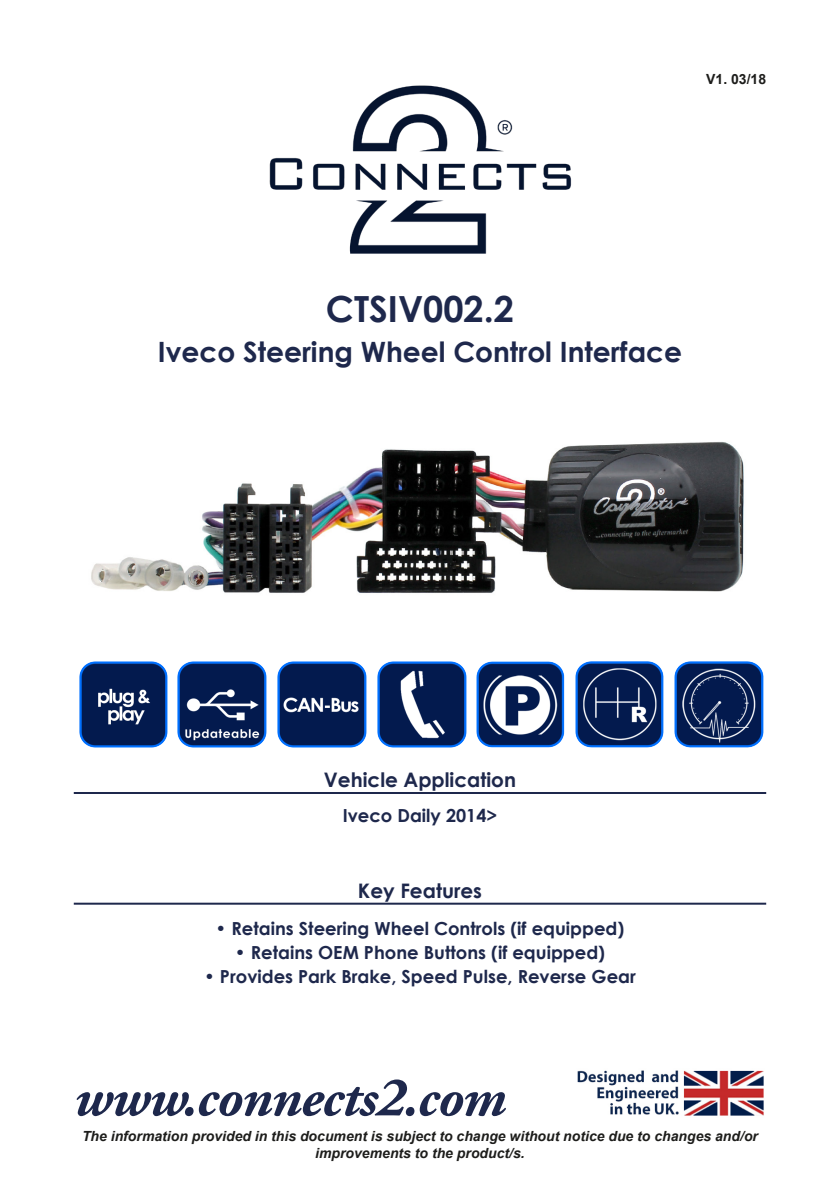
<style>
.page{position:relative;width:840px;height:1191px;background:#fff}
.page>*{position:absolute;margin:0;border:0;box-sizing:border-box;transform-origin:0 0}
.t1{font:italic 700 56px "Adobe Garamond Pro";letter-spacing:-.02em;color:#1e284c}
.t2{font:700 36px "Century Gothic";color:#1e284c}
.t3{font:700 28px "Century Gothic";color:#1e284c}
.t4{font:700 20px "Century Gothic";color:#1e284c}
.t5{font:700 18px "Century Gothic";color:#1e284c}
.t6{font:italic 700 14px/16.8px "Arial";color:#1d1d1b;text-align:center}
.t7{font:700 14px "Arial";color:#1d1d1b}
</style>
<div class="page">
<img style="left:269px;top:85px;width:303px;height:169px">
<img style="left:577px;top:1070px;width:187px;height:46px">
<img style="left:91px;top:442px;width:653px;height:151px">
<img style="left:178px;top:661px;width:88px;height:86px">
<img style="left:277px;top:661px;width:89px;height:86px">
<img style="left:79px;top:661px;width:89px;height:86px">
<hr style="left:74px;top:792px;width:691px;height:2px;background:#1e284c">
<hr style="left:74px;top:902px;width:691px;height:2px;background:#1e284c">
<img style="left:377px;top:661px;width:89px;height:86px">
<img style="left:575px;top:661px;width:88px;height:86px">
<img style="left:674px;top:661px;width:89px;height:86px">
<img style="left:476px;top:661px;width:88px;height:86px">
<p class="t7" style="left:705px;top:69px;width:61px">V1. 03/18</p>
<p class="t2" style="left:326px;top:281px;width:189px">CTSIV002.2</p>
<p class="t3" style="left:158px;top:330px;width:525px">Iveco Steering Wheel Control Interface</p>
<p class="t4" style="left:324px;top:764px;width:193px">Vehicle Application</p>
<p class="t5" style="left:342px;top:802px;width:156px">Iveco Daily 2014&gt;</p>
<p class="t4" style="left:358px;top:875px;width:125px">Key Features</p>
<p class="t5" style="left:215px;top:914px;width:410px">• Retains Steering Wheel Controls (if equipped)</p>
<p class="t5" style="left:235px;top:938px;width:371px">• Retains OEM Phone Buttons (if equipped)</p>
<p class="t5" style="left:204px;top:962px;width:433px">• Provides Park Brake, Speed Pulse, Reverse Gear</p>
<p class="t1" style="left:74px;top:1065px;width:433px">www.connects2.com</p>
<p class="t6" style="left:82px;top:1128px;width:677px">The information provided in this document is subject to change without notice due to changes and/or improvements to the product/s.</p>
</div>
